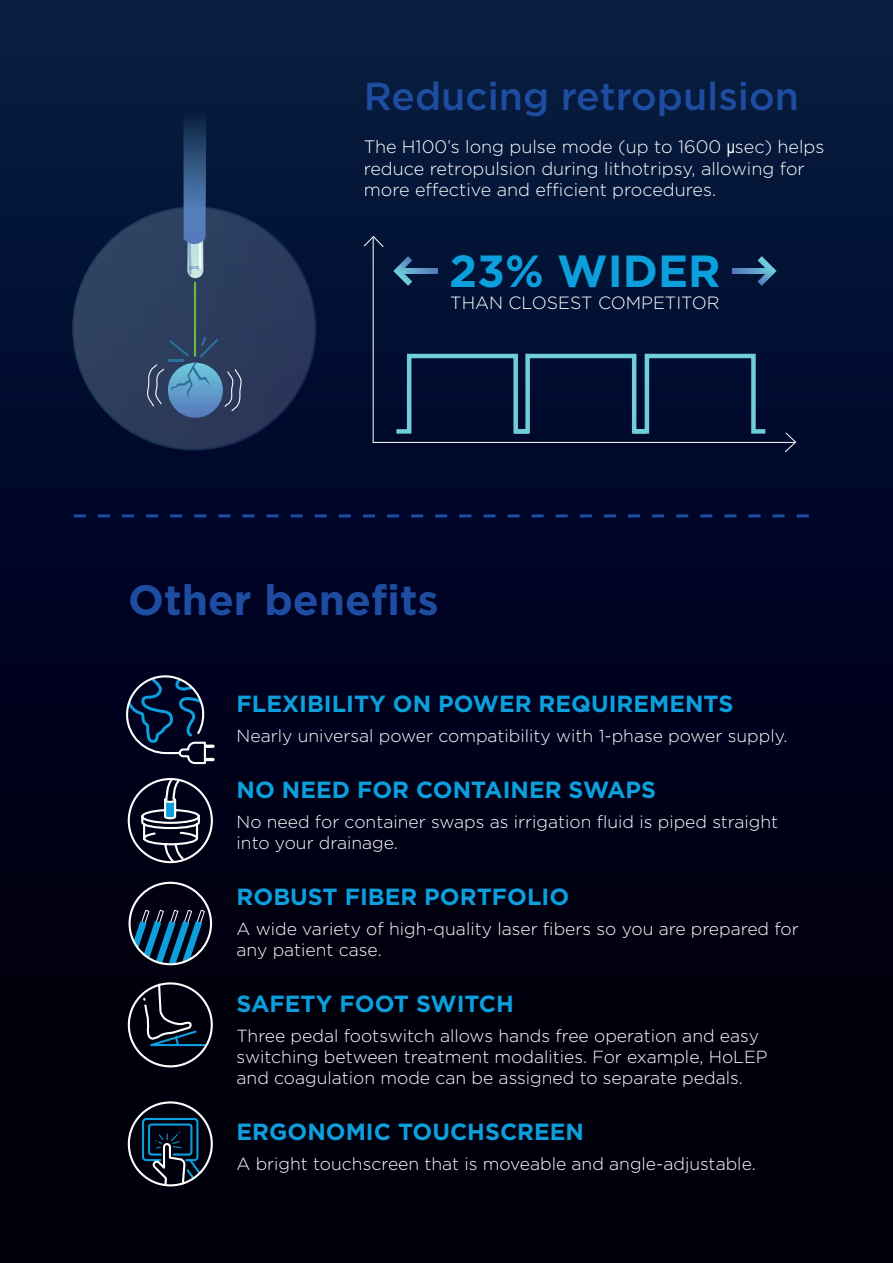
<style>
.page{position:relative;width:893px;height:1263px;background:#fff}
.page>*{position:absolute;margin:0;border:0;box-sizing:border-box;transform-origin:0 0}
.t1{font:700 45px "Gotham";color:#0c9fdc}
.t2{font:700 42.3px "Gotham";color:#1e4ca0}
.t3{font:500 39px "Gotham";color:#1e4ca0}
.t4{font:700 23.4px "Gotham";color:#0c9fdc}
.t5{font:300 18px/21.6px "Gotham";color:#fff}
.t6{font:300 17.7px "Gotham";color:#fff}
.t7{font:300 17.55px/21px "Gotham";color:#fff}
.s1{font-family:"Arial Narrow";font-weight:400}
</style>
<div class="page">
<div style="left:0;top:0;width:893px;height:1263px;background:linear-gradient(to bottom,#051841,#000005)"></div>
<div style="left:73px;top:207px;width:242px;height:243px;background:#2c3d5d;border-radius:50%"></div>
<div style="left:372px;top:237px;width:424px;height:206px;background:#011133"></div>
<svg style="left:784px;top:432px;width:13px;height:21px"></svg>
<hr style="left:194px;top:282px;width:2px;height:75px;background:#6db944">
<svg style="left:183px;top:38px;width:24px;height:240px;background:#334f75"></svg>
<svg style="left:168px;top:363px;width:55px;height:55px"></svg>
<svg style="left:147px;top:337px;width:95px;height:74px"></svg>
<svg style="left:74px;top:514px;width:735px;height:3px;background:#0d245c"></svg>
<svg style="left:392px;top:351px;width:378px;height:85px;background:#0d2142"></svg>
<svg style="left:419px;top:268px;width:19px;height:6px"></svg>
<svg style="left:363px;top:235px;width:56px;height:57px;background:#112849"></svg>
<svg style="left:732px;top:268px;width:19px;height:6px"></svg>
<svg style="left:751px;top:250px;width:30px;height:42px"></svg>
<svg style="left:140px;top:776px;width:61px;height:89px;background:#333648"></svg>
<div style="left:128px;top:778px;width:85px;height:85px;border:2px solid #fff;border-radius:50%"></div>
<div style="left:142px;top:1118px;width:57px;height:43px;border:2px solid #0c9fdc;border-radius:3px"></div>
<svg style="left:147px;top:1122px;width:56px;height:65px;background:#182d40"></svg>
<div style="left:128px;top:1101px;width:85px;height:85px;border:2px solid #fff;border-radius:50%"></div>
<svg style="left:137px;top:982px;width:71px;height:95px;background:#161b28"></svg>
<div style="left:128px;top:982px;width:85px;height:85px;border:2px solid #fff;border-radius:50%"></div>
<svg style="left:126px;top:671px;width:89px;height:94px;background:#15223f"></svg>
<svg style="left:130px;top:909px;width:75px;height:54px;background:#15415d"></svg>
<div style="left:129px;top:882px;width:83px;height:83px;border:2px solid #fff;border-radius:50%"></div>
<h3 class="t3" style="left:364px;top:71px;width:437px">Reducing retropulsion</h3>
<p class="t5" style="left:364px;top:136px;width:462px">The H100’s long pulse mode (up to 1600 <span class="s1">μ</span>sec) helps reduce retropulsion during lithotripsy, allowing for more effective and efficient procedures.</p>
<h1 class="t1" style="left:449px;top:241px;width:273px">23% WIDER</h1>
<p class="t6" style="left:450px;top:292px;width:271px">THAN CLOSEST COMPETITOR</p>
<h2 class="t2" style="left:128px;top:572px;width:312px">Other benefits</h2>
<h3 class="t4" style="left:237px;top:688px;width:498px">FLEXIBILITY ON POWER REQUIREMENTS</h3>
<p class="t7" style="left:237px;top:725px;width:552px">Nearly universal power compatibility with 1-phase power supply.</p>
<h3 class="t4" style="left:237px;top:774px;width:421px">NO NEED FOR CONTAINER SWAPS</h3>
<p class="t7" style="left:237px;top:811px;width:543px">No need for container swaps as irrigation fluid is piped straight into your drainage.</p>
<h3 class="t4" style="left:237px;top:881px;width:334px">ROBUST FIBER PORTFOLIO</h3>
<p class="t7" style="left:237px;top:918px;width:564px">A wide variety of high-quality laser fibers so you are prepared for any patient case.</p>
<h3 class="t4" style="left:237px;top:988px;width:279px">SAFETY FOOT SWITCH</h3>
<p class="t7" style="left:237px;top:1024px;width:532px">Three pedal footswitch allows hands free operation and easy switching between treatment modalities. For example, HoLEP and coagulation mode can be assigned to separate pedals.</p>
<h3 class="t4" style="left:237px;top:1116px;width:349px">ERGONOMIC TOUCHSCREEN</h3>
<p class="t7" style="left:237px;top:1152px;width:521px">A bright touchscreen that is moveable and angle-adjustable.</p>
</div>
